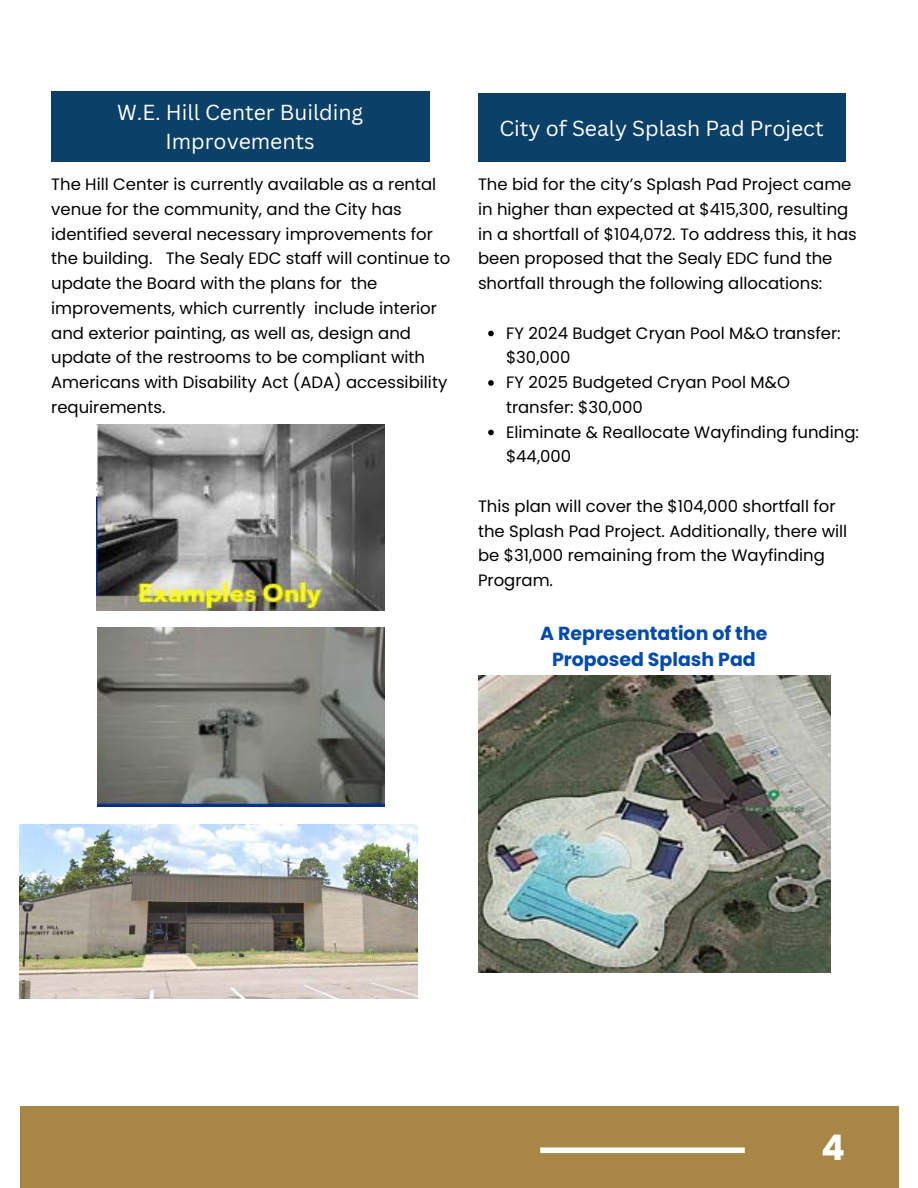
<style>
.page{position:relative;width:918px;height:1188px;background:#fff}
.page>*{position:absolute;margin:0;border:0;box-sizing:border-box;transform-origin:0 0}
.t1{font:700 35.25px "Poppins";color:#fff}
.t2{font:21.15px/29.2px "Canva Sans";color:#fff;text-align:center}
.t3{font:700 18.9px/25.8px "Poppins";color:#004aad;text-align:center}
.t4{font:16.5px/24.8px "Poppins";color:#000}
</style>
<div class="page">
<div style="left:51px;top:92px;width:378px;height:70px;background:#0b4068"></div>
<img style="left:98px;top:627px;width:287px;height:180px">
<img style="left:96px;top:425px;width:288px;height:185px">
<img style="left:20px;top:824px;width:397px;height:175px">
<div style="left:20px;top:1107px;width:878px;height:81px;background:#a88746"></div>
<div style="left:540px;top:1147px;width:205px;height:6px;background:#fff"></div>
<div style="left:478px;top:93px;width:367px;height:69px;background:#0b4068"></div>
<svg style="left:488px;top:331px;width:6px;height:5px"></svg>
<svg style="left:488px;top:380px;width:6px;height:6px"></svg>
<svg style="left:488px;top:430px;width:6px;height:5px"></svg>
<img style="left:478px;top:676px;width:352px;height:297px">
<h1 class="t2" style="left:117px;top:97px;width:248px">W.E. Hill Center Building<br>Improvements</h1>
<h1 class="t4" style="left:51px;top:172px;width:401px">The Hill Center is currently available as a rental venue for the community, and the City has identified several necessary improvements for the building. The Sealy EDC staff will continue to update the Board with the plans for the improvements, which currently include interior and exterior painting, as well as, design and update of the restrooms to be compliant with Americans with Disability Act (ADA) accessibility requirements.</h1>
<p class="t2" style="left:499px;top:113px;width:326px">City of Sealy Splash Pad Project</p>
<p class="t4" style="left:478px;top:172px;width:380px">The bid for the city’s Splash Pad Project came in higher than expected at $415,300, resulting in a shortfall of $104,072. To address this, it has been proposed that the Sealy EDC fund the shortfall through the following allocations:</p>
<p class="t4" style="left:506px;top:320px;width:336px">FY 2024 Budget Cryan Pool M&amp;O transfer: $30,000</p>
<p class="t4" style="left:506px;top:370px;width:285px">FY 2025 Budgeted Cryan Pool M&amp;O transfer: $30,000</p>
<p class="t4" style="left:506px;top:419px;width:354px">Eliminate &amp; Reallocate Wayfinding funding: $44,000</p>
<h2 class="t4" style="left:478px;top:494px;width:371px">This plan will cover the $104,000 shortfall for the Splash Pad Project. Additionally, there will be $31,000 remaining from the Wayfinding Program.</h2>
<p class="t3" style="left:540px;top:620px;width:229px">A Representation of the<br>Proposed Splash Pad</p>
<p class="t1" style="left:821px;top:1123px;width:25px">4</p>
</div>
